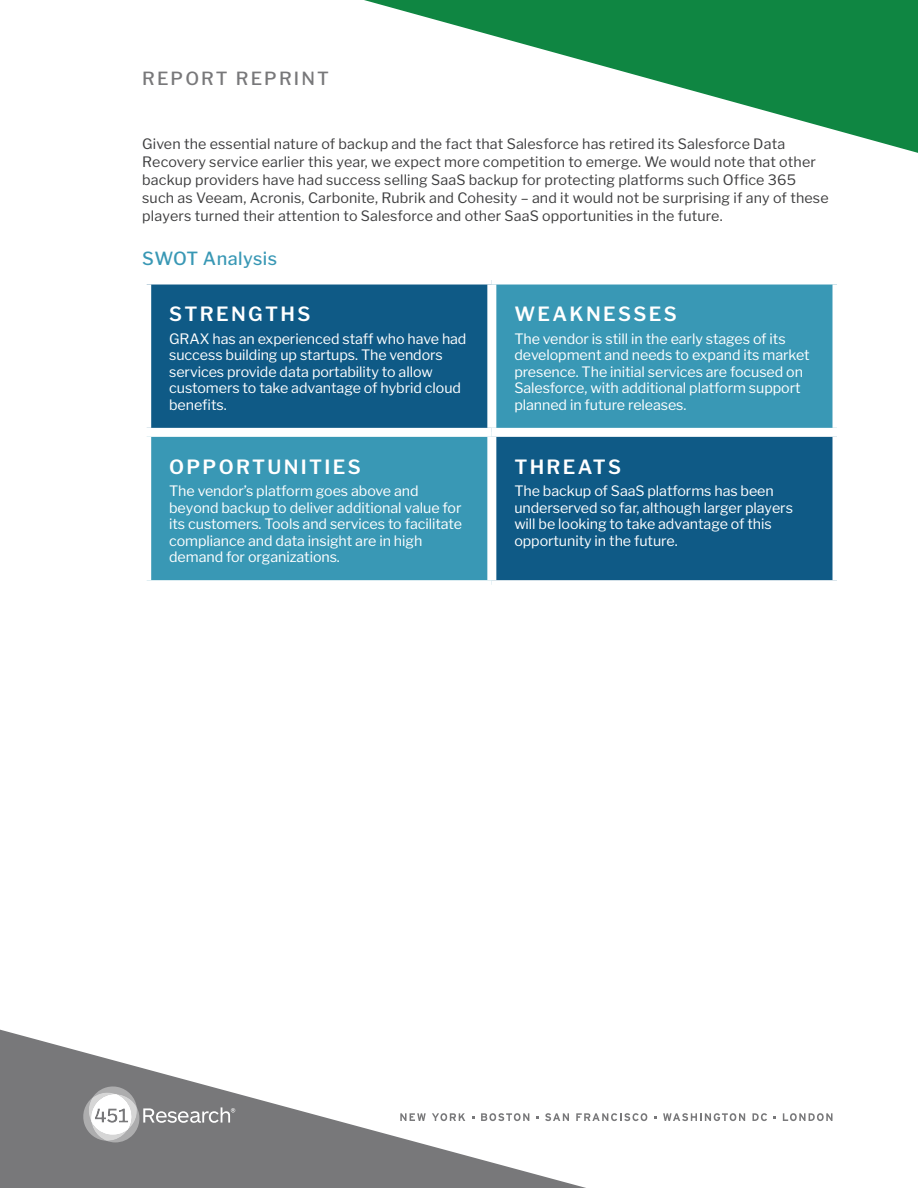
<style>
.page{position:relative;width:918px;height:1188px;background:#fff}
.page>*{position:absolute;margin:0;border:0;box-sizing:border-box;transform-origin:0 0}
.SWOT_Head{font:600 19.5px "Libre Franklin";letter-spacing:.12em;color:#fff}
.t1{font:500 18px "Libre Franklin";letter-spacing:.12em;color:#78787a}
.t2{font:500 18px "Libre Franklin";letter-spacing:.025em;color:#3998b5}
.SWOT_Body{font:14.25px/16.5px "Libre Franklin";letter-spacing:-.005em;color:#fff}
.Body{font:14.25px/18px "Libre Franklin";letter-spacing:.01em;color:#3e3e3f}
</style>
<div class="page">
<svg style="left:0;top:1029px;width:636px;height:159px"></svg>
<svg style="left:364px;top:0;width:554px;height:153px"></svg>
<svg style="left:82px;top:1086px;width:153px;height:56px"></svg>
<svg style="left:400px;top:1113px;width:26px;height:8px"></svg>
<svg style="left:432px;top:1113px;width:33px;height:8px"></svg>
<svg style="left:481px;top:1113px;width:48px;height:8px"></svg>
<svg style="left:545px;top:1113px;width:24px;height:8px"></svg>
<svg style="left:576px;top:1113px;width:71px;height:8px"></svg>
<svg style="left:663px;top:1113px;width:82px;height:8px"></svg>
<svg style="left:752px;top:1113px;width:15px;height:8px"></svg>
<svg style="left:783px;top:1113px;width:50px;height:8px"></svg>
<svg style="left:151px;top:285px;width:681px;height:295px;background:#2c7ea1"></svg>
<div style="left:487px;top:285px;width:9px;height:143px;background:#fff"></div>
<div style="left:142px;top:428px;width:350px;height:9px;background:#fff"></div>
<div style="left:492px;top:428px;width:350px;height:9px;background:#fff"></div>
<div style="left:487px;top:437px;width:9px;height:143px;background:#fff"></div>
<p class="t1" style="left:142px;top:68px;width:188px">REPORT REPRINT</p>
<p class="Body" style="left:142px;top:135px;width:688px">Given the essential nature of backup and the fact that Salesforce has retired its Salesforce Data Recovery service earlier this year, we expect more competition to emerge. We would note that other backup providers have had success selling SaaS backup for protecting platforms such Office 365 such as Veeam, Acronis, Carbonite, Rubrik and Cohesity – and it would not be surprising if any of these players turned their attention to Salesforce and other SaaS opportunities in the future.</p>
<h1 class="t2" style="left:142px;top:248px;width:137px">SWOT Analysis</h1>
<p class="SWOT_Head" style="left:169px;top:303px;width:143px">STRENGTHS</p>
<p class="SWOT_Body" style="left:169px;top:330px;width:299px">GRAX has an experienced staff who have had success building up startups. The vendors services provide data portability to allow customers to take advantage of hybrid cloud benefits.</p>
<p class="SWOT_Head" style="left:514px;top:303px;width:164px">WEAKNESSES</p>
<p class="SWOT_Body" style="left:514px;top:330px;width:297px">The vendor is still in the early stages of its development and needs to expand its market presence. The initial services are focused on Salesforce, with additional platform support planned in future releases.</p>
<p class="SWOT_Head" style="left:169px;top:455px;width:193px">OPPORTUNITIES</p>
<p class="SWOT_Body" style="left:169px;top:483px;width:294px">The vendor’s platform goes above and beyond backup to deliver additional value for its customers. Tools and services to facilitate compliance and data insight are in high demand for organizations.</p>
<p class="SWOT_Head" style="left:514px;top:455px;width:108px">THREATS</p>
<p class="SWOT_Body" style="left:514px;top:483px;width:280px">The backup of SaaS platforms has been underserved so far, although larger players will be looking to take advantage of this opportunity in the future.</p>
</div>
